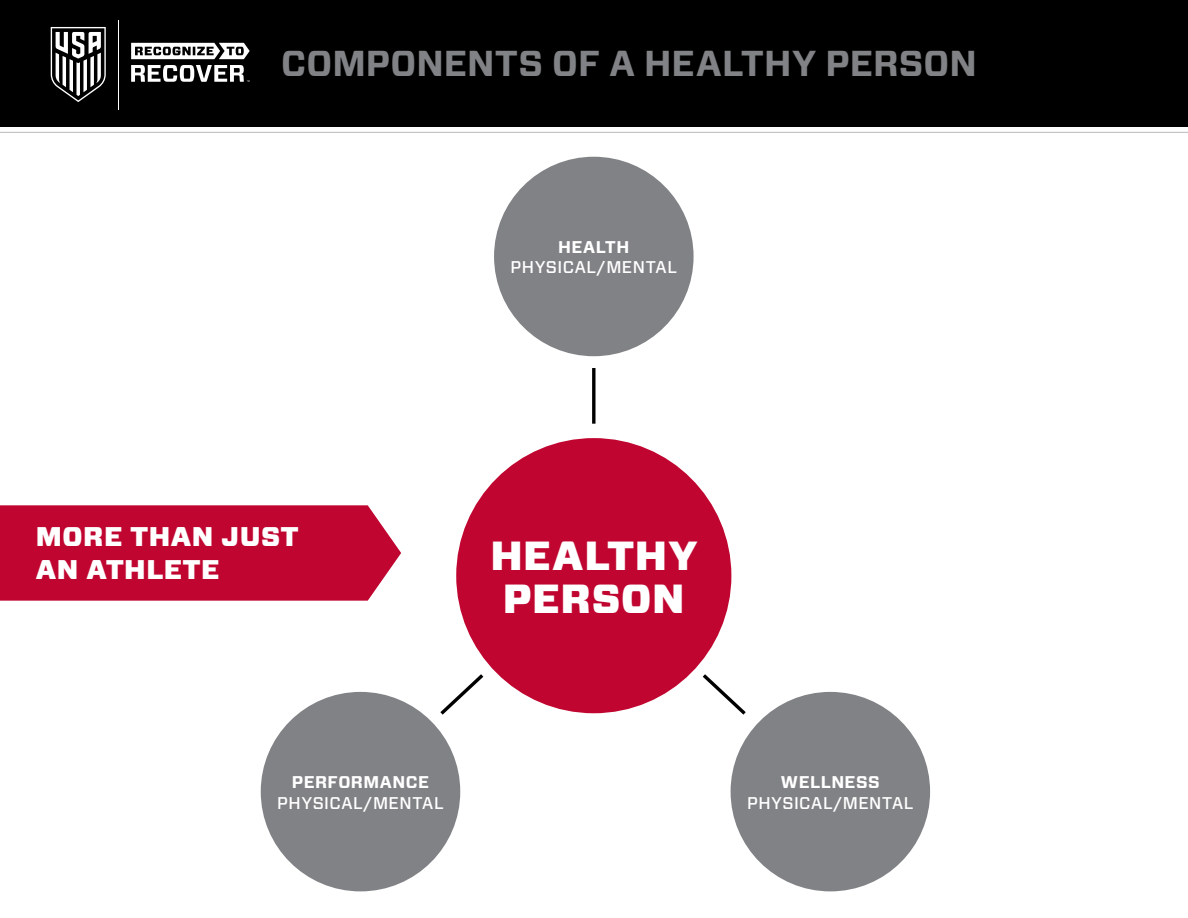
<style>
.page{position:relative;width:1188px;height:918px;background:#fff}
.page>*{position:absolute;margin:0;border:0;box-sizing:border-box;transform-origin:0 0}
.t1{font:900 40.65px/42.9px "Vitesse Sans";letter-spacing:.02em;color:#fff;text-align:center}
.t2{font:700 36px "Vitesse Sans";letter-spacing:.005em;color:#808285}
.t3{font:900 27px/32.4px "Vitesse Sans";letter-spacing:.02em;color:#fff}
.t4{font:500 16.95px "Vitesse Sans";letter-spacing:.035em;color:#fff}
.t5{font:700 16.95px "Vitesse Sans";letter-spacing:.03em;color:#fff}
</style>
<div class="page">
<svg style="left:0;top:131px;width:1188px;height:2px"></svg>
<div style="left:0;top:0;width:1188px;height:127px;background:#000"></div>
<hr style="left:118px;top:20px;width:1px;height:89px;background:#fff">
<svg style="left:131px;top:43px;width:119px;height:39px"></svg>
<svg style="left:51px;top:27px;width:55px;height:75px"></svg>
<div style="left:456px;top:438px;width:275px;height:275px;background:#c00630;border-radius:50%"></div>
<div style="left:494px;top:157px;width:200px;height:199px;background:#808285;border-radius:50%"></div>
<div style="left:261px;top:692px;width:199px;height:199px;background:#808285;border-radius:50%"></div>
<div style="left:731px;top:692px;width:199px;height:199px;background:#808285;border-radius:50%"></div>
<svg style="left:592px;top:368px;width:4px;height:56px"></svg>
<svg style="left:702px;top:674px;width:44px;height:41px"></svg>
<svg style="left:440px;top:674px;width:44px;height:41px"></svg>
<div style="left:0;top:505px;width:401px;height:96px;background:#c00630"></div>
<h2 class="t2" style="left:281px;top:39px;width:697px">COMPONENTS OF A HEALTHY PERSON</h2>
<p class="t5" style="left:558px;top:236px;width:73px">HEALTH</p>
<p class="t4" style="left:511px;top:256px;width:168px">PHYSICAL/MENTAL</p>
<h3 class="t3" style="left:36px;top:521px;width:264px">MORE THAN JUST<br>AN ATHLETE</h3>
<h1 class="t1" style="left:490px;top:536px;width:208px">HEALTHY<br>PERSON</h1>
<p class="t5" style="left:292px;top:771px;width:139px">PERFORMANCE</p>
<p class="t4" style="left:277px;top:791px;width:168px">PHYSICAL/MENTAL</p>
<p class="t5" style="left:781px;top:771px;width:100px">WELLNESS</p>
<p class="t4" style="left:747px;top:791px;width:168px">PHYSICAL/MENTAL</p>
</div>
